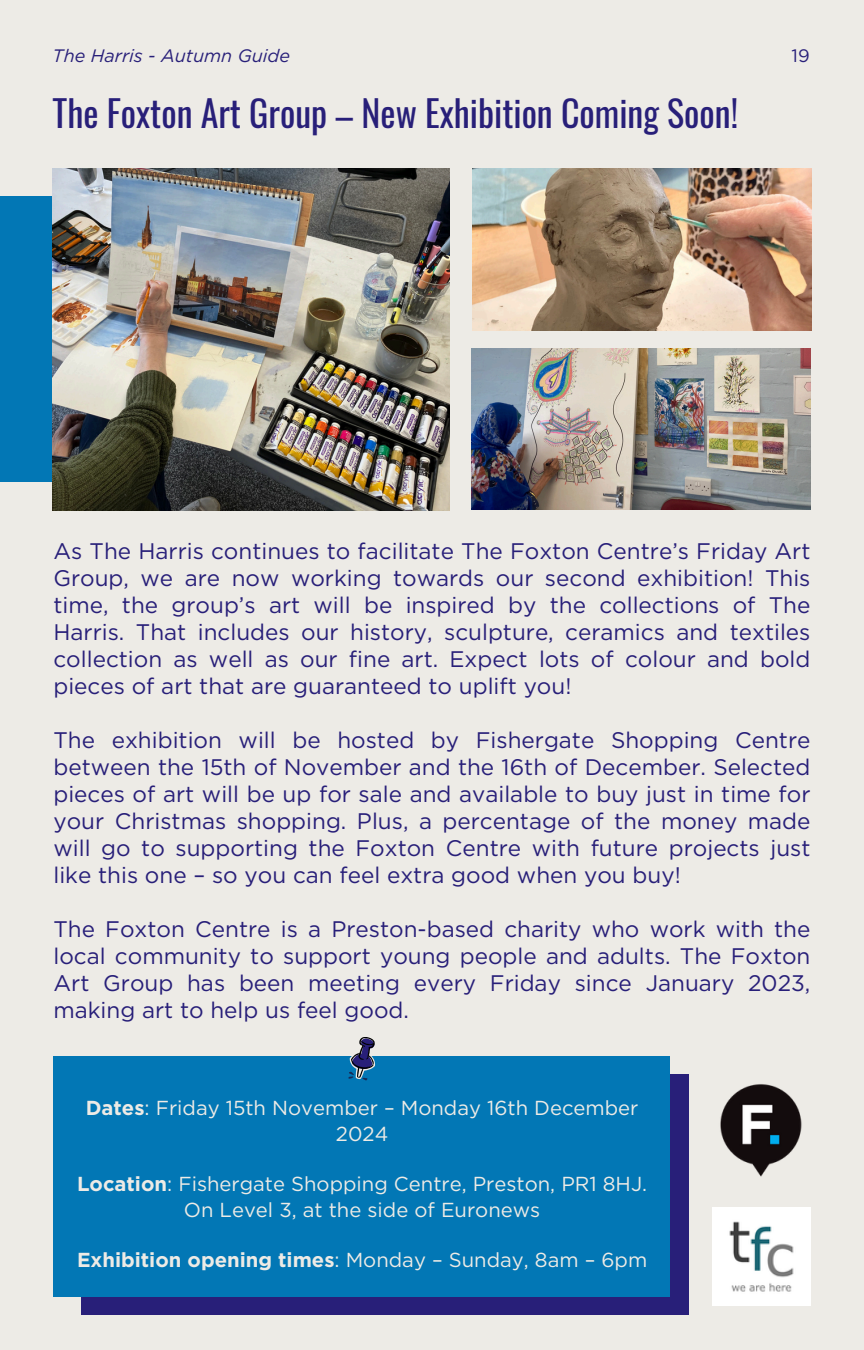
<style>
.page{position:relative;width:864px;height:1350px;background:#edebe6}
.page>*{position:absolute;margin:0;border:0;box-sizing:border-box;transform-origin:0 0}
.t1{font:36px "Oswald";color:#281f79}
.t2{font:22.5px/27px "Gotham";color:#281f79;text-align:justify}
.t3{font:20.25px/25.2px "Gotham";color:#edebe6;text-align:center}
.t4{font:700 20.25px "Gotham";color:#edebe6}
.t5{font:italic 18px "Gotham";color:#281f79}
.t6{font:18px "Gotham";color:#281f79}
.s1{font-weight:700}
.s2{font-weight:400}
</style>
<div class="page">
<div style="left:81px;top:1074px;width:608px;height:241px;background:#281f79"></div>
<div style="left:53px;top:1056px;width:617px;height:241px;background:#0277b5"></div>
<div style="left:0;top:196px;width:251px;height:286px;background:#0277b5"></div>
<img style="left:53px;top:168px;width:396px;height:343px">
<img style="left:720px;top:1084px;width:82px;height:93px">
<img style="left:713px;top:1207px;width:98px;height:98px">
<img style="left:472px;top:168px;width:340px;height:162px">
<img style="left:471px;top:348px;width:340px;height:161px">
<svg style="left:348px;top:1037px;width:27px;height:43px"></svg>
<p class="t5" style="left:53px;top:45px;width:239px">The Harris - Autumn Guide</p>
<h2 class="t6" style="left:792px;top:45px;width:20px">19</h2>
<h2 class="t1" style="left:53px;top:85px;width:687px">The Foxton Art Group – New Exhibition Coming Soon!</h2>
<h1 class="t2" style="left:53px;top:538px;width:759px">As The Harris continues to facilitate The Foxton Centre’s Friday Art Group, we are now working towards our second exhibition! This time, the group’s art will be inspired by the collections of The Harris. That includes our history, sculpture, ceramics and textiles collection as well as our fine art. Expect lots of colour and bold pieces of art that are guaranteed to uplift you!</h1>
<h2 class="t2" style="left:53px;top:727px;width:759px">The exhibition will be hosted by Fishergate Shopping Centre between the 15th of November and the 16th of December. Selected pieces of art will be up for sale and available to buy just in time for your Christmas shopping. Plus, a percentage of the money made will go to supporting the Foxton Centre with future projects just like this one – so you can feel extra good when you buy!</h2>
<h2 class="t2" style="left:53px;top:916px;width:759px">The Foxton Centre is a Preston-based charity who work with the local community to support young people and adults. The Foxton Art Group has been meeting every Friday since January 2023, making art to help us feel good.</h2>
<h2 class="t3" style="left:86px;top:1096px;width:554px"><span class="s1">Dates</span>: Friday 15th November – Monday 16th December<br>2024</h2>
<h2 class="t3" style="left:77px;top:1171px;width:572px"><span class="s1">Location</span>: Fishergate Shopping Centre, Preston, PR1 8HJ.<br>On Level 3, at the side of Euronews</h2>
<p class="t4" style="left:77px;top:1248px;width:572px">Exhibition opening times<span class="s2">: Monday – Sunday, 8am – 6pm</span></p>
</div>
